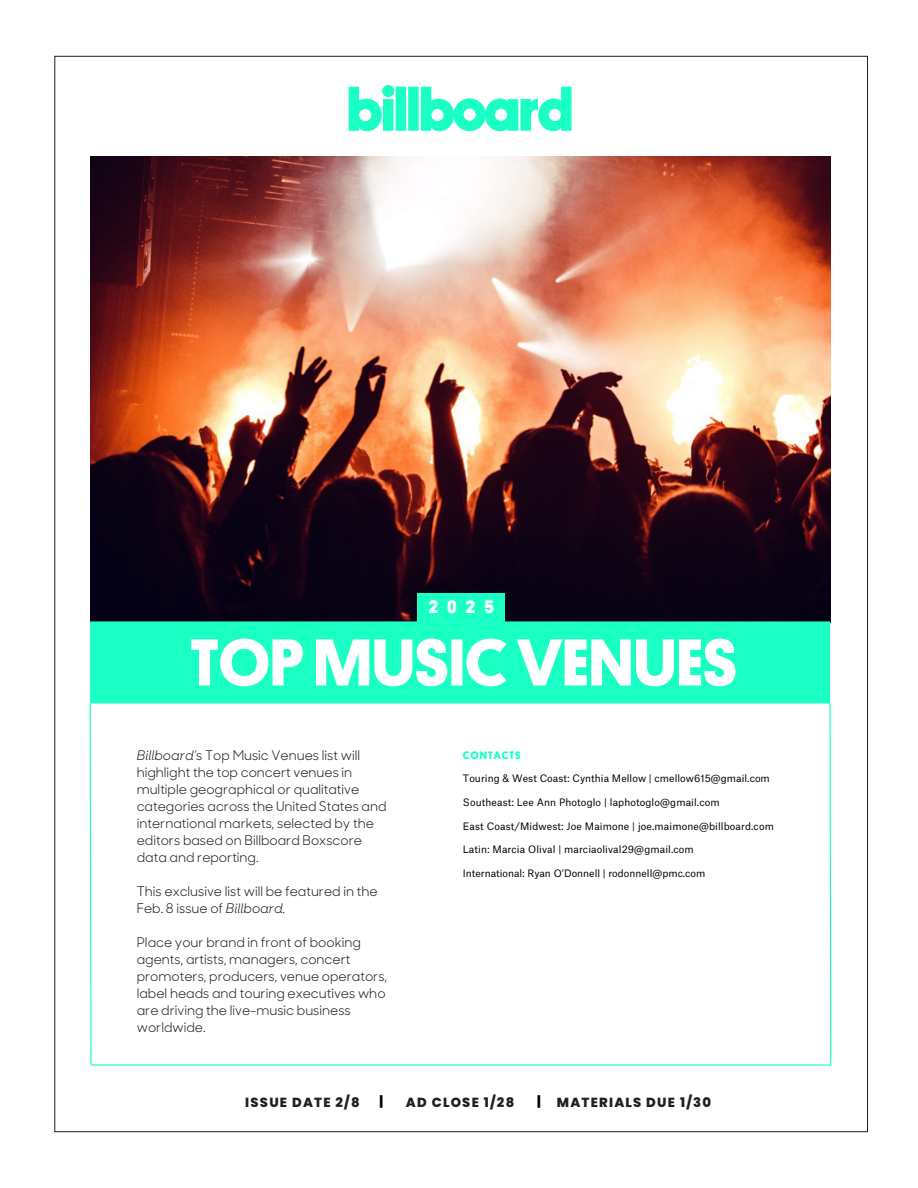
<style>
.page{position:relative;width:918px;height:1188px;background:#fff}
.page>*{position:absolute;margin:0;border:0;box-sizing:border-box;transform-origin:0 0}
.t1{font:700 18.15px "Platform";color:#fff}
.t2{font:13.35px/17px "Sharp Sans No 1";color:#231f20}
.t3{font:800 13.2px "Poppins";letter-spacing:.09em;color:#231f20}
.t4{font:800 13.2px "Poppins";color:#000}
.t5{font:700 10.95px "Platform";letter-spacing:.085em;color:#1affc4}
.t6{font:9.9px "Atlas Grotesk";letter-spacing:.01em;color:#000}
.s1{font-style:italic}
.s2{color:#000}
</style>
<div class="page">
<img style="left:91px;top:156px;width:739px;height:465px">
<svg style="left:349px;top:85px;width:223px;height:46px"></svg>
<svg style="left:90px;top:621px;width:740px;height:82px;fill:#1affc4"></svg>
<svg style="left:284px;top:649px;width:7px;height:9px"></svg>
<div style="left:418px;top:593px;width:87px;height:30px;background:#1affc4"></div>
<hr style="left:91px;top:1064px;width:740px;height:2px;background:#1affc4">
<svg style="left:89px;top:702px;width:3px;height:364px"></svg>
<svg style="left:829px;top:702px;width:3px;height:364px"></svg>
<h1 class="t1" style="left:429px;top:594px;width:67px">2025</h1>
<p class="t2" style="left:137px;top:746px;width:251px"><span class="s1">Billboard’</span>s Top Music Venues list will highlight the top concert venues in multiple geographical or qualitative categories across the United States and international markets, selected by the editors based on Billboard Boxscore data and reporting.</p>
<p class="t2" style="left:137px;top:882px;width:242px">This exclusive list will be featured in the<br>Feb. 8 issue of <span class="s1">Billboard.</span></p>
<p class="t2" style="left:137px;top:933px;width:252px">Place your brand in front of booking agents, artists, managers, concert promoters, producers, venue operators, label heads and touring executives who are driving the live-music business worldwide.</p>
<p class="t5" style="left:463px;top:747px;width:59px">CONTACTS</p>
<p class="t6" style="left:463px;top:771px;width:309px">Touring &amp; West Coast: Cynthia Mellow | cmellow615@gmail.com</p>
<p class="t6" style="left:463px;top:794px;width:258px">Southeast: Lee Ann Photoglo | laphotoglo@gmail.com</p>
<p class="t6" style="left:463px;top:818px;width:313px">East Coast/Midwest: Joe Maimone | joe.maimone@billboard.com</p>
<p class="t6" style="left:463px;top:841px;width:232px">Latin: Marcia Olival | marciaolival29@gmail.com</p>
<p class="t6" style="left:463px;top:865px;width:244px">International: Ryan O’Donnell | rodonnell@pmc.com</p>
<p class="t3" style="left:245px;top:1095px;width:116px">ISSUE DATE 2/8</p>
<p class="t4" style="left:380px;top:1094px;width:5px">|</p>
<p class="t3" style="left:406px;top:1095px;width:110px">AD CLOSE 1/28</p>
<p class="t3" style="left:537px;top:1095px;width:175px"><span class="s2">|</span> MATERIALS DUE 1/30</p>
</div>
